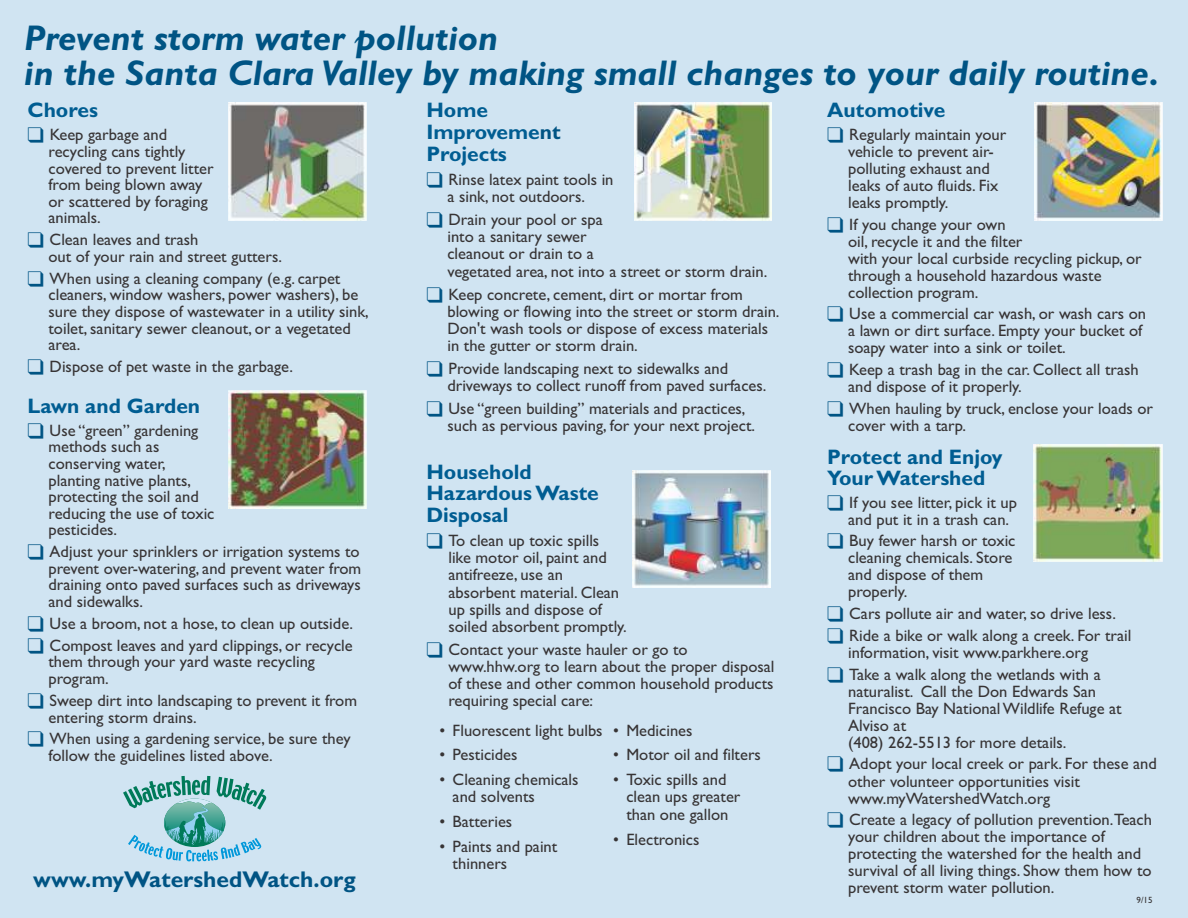
<style>
.page{position:relative;width:1188px;height:918px;background:#d0e4f2}
.page>*{position:absolute;margin:0;border:0;box-sizing:border-box;transform-origin:0 0}
.t1{font:italic 700 35.85px/35px "Gill Sans";color:#005484}
.t2{font:700 22.8px "Gill Sans";color:#005484}
.t3{font:700 21px/21.8px "Gill Sans";color:#005d92}
.t4{font:16.5px/17.1px "Gill Sans";color:#373435}
.t5{font:9px "Gill Sans";color:#373435}
.s1{color:#005484}
</style>
<div class="page">
<img style="left:633px;top:471px;width:137px;height:117px">
<img style="left:1034px;top:103px;width:129px;height:117px">
<img style="left:229px;top:391px;width:137px;height:117px">
<img style="left:1034px;top:444px;width:128px;height:118px">
<svg style="left:123px;top:776px;width:143px;height:85px"></svg>
<img style="left:634px;top:103px;width:138px;height:117px">
<img style="left:229px;top:103px;width:137px;height:117px">
<h1 class="t1" style="left:24px;top:24px;width:1137px">Prevent storm water pollution<br>in the Santa Clara Valley by making small changes to your daily routine.</h1>
<p class="t3" style="left:28px;top:102px;width:72px">Chores</p>
<p class="t4" style="left:48px;top:128px;width:167px;line-height:16.6px;text-indent:-21px"><span class="s1">❑</span> Keep garbage and recycling cans tightly covered to prevent litter from being blown away or scattered by foraging animals.</p>
<p class="t4" style="left:48px;top:233px;width:235px;line-height:16.6px;text-indent:-21px"><span class="s1">❑</span> Clean leaves and trash<br>out of your rain and street gutters.</p>
<p class="t4" style="left:48px;top:272px;width:322px;line-height:16.6px;text-indent:-21px"><span class="s1">❑</span> When using a cleaning company (e.g. carpet cleaners, window washers, power washers), be sure they dispose of wastewater in a utility sink, toilet, sanitary sewer cleanout, or a vegetated area.</p>
<p class="t4" style="left:28px;top:360px;width:267px"><span class="s1">❑</span> Dispose of pet waste in the garbage.</p>
<p class="t3" style="left:28px;top:397px;width:174px">Lawn and Garden</p>
<p class="t4" style="left:48px;top:424px;width:168px;line-height:16.6px;text-indent:-21px"><span class="s1">❑</span> Use “green” gardening methods such as conserving water, planting native plants, protecting the soil and reducing the use of toxic pesticides.</p>
<p class="t4" style="left:48px;top:545px;width:314px;line-height:16.6px;text-align:justify;text-indent:-21px"><span class="s1">❑</span> Adjust your sprinklers or irrigation systems to prevent over-watering, and prevent water from draining onto paved surfaces such as driveways and sidewalks.</p>
<p class="t4" style="left:28px;top:617px;width:327px"><span class="s1">❑</span> Use a broom, not a hose, to clean up outside.</p>
<p class="t4" style="left:48px;top:639px;width:306px;line-height:16.6px;text-indent:-21px"><span class="s1">❑</span> Compost leaves and yard clippings, or recycle them through your yard waste recycling program.</p>
<p class="t4" style="left:48px;top:694px;width:310px;line-height:16.6px;text-indent:-21px"><span class="s1">❑</span> Sweep dirt into landscaping to prevent it from entering storm drains.</p>
<p class="t4" style="left:48px;top:732px;width:304px;line-height:16.6px;text-indent:-21px"><span class="s1">❑</span> When using a gardening service, be sure they follow the guidelines listed above.</p>
<h2 class="t2" style="left:33px;top:871px;width:324px">www.myWatershedWatch.org</h2>
<p class="t3" style="left:426px;top:102px;width:136px">Home<br>Improveme<span class="s1">nt<br></span>Projects</p>
<p class="t4" style="left:426px;top:173px;width:189px;text-align:center"><span class="s1">❑</span> Rinse latex paint tools in a sink, not outdoors.</p>
<p class="t4" style="left:447px;top:213px;width:321px;text-indent:-21px"><span class="s1">❑</span> Drain your pool or spa<br>into a sanitary sewer<br>cleanout or drain to a<br>vegetated area, not into a street or storm drain.</p>
<p class="t4" style="left:447px;top:287px;width:334px;text-indent:-21px"><span class="s1">❑</span> Keep concrete, cement, dirt or mortar from blowing or flowing into the street or storm drain.<br>Don't wash tools or dispose of excess materials in the gutter or storm drain.</p>
<p class="t4" style="left:447px;top:362px;width:321px;text-indent:-21px"><span class="s1">❑</span> Provide landscaping next to sidewalks and driveways to collect runoff from paved surfaces.</p>
<p class="t4" style="left:447px;top:402px;width:309px;text-indent:-21px"><span class="s1">❑</span> Use “green building” materials and practices, such as pervious paving, for your next project.</p>
<p class="t3" style="left:426px;top:463px;width:174px">Household<br>Hazardous Waste<br>Disposal</p>
<p class="t4" style="left:448px;top:534px;width:180px;text-indent:-22px"><span class="s1">❑</span> To clean up toxic spills<br>like motor oil, paint and antifreeze, use an absorbent material. Clean up spills and dispose of soiled absorbent promptly.</p>
<p class="t4" style="left:448px;top:642px;width:328px;text-indent:-22px"><span class="s1">❑</span> Contact your waste hauler or go to www.hhw.org to learn about the proper disposal of these and other common household products requiring special care:</p>
<p class="t4" style="left:440px;top:723px;width:164px">• Fluorescent light bulbs</p>
<p class="t4" style="left:440px;top:748px;width:79px">• Pesticides</p>
<p class="t4" style="left:453px;top:772px;width:127px;line-height:17.5px;text-indent:-13px">• Cleaning chemicals and solvents</p>
<p class="t4" style="left:440px;top:815px;width:74px">• Batteries</p>
<p class="t4" style="left:453px;top:839px;width:106px;line-height:17.5px;text-indent:-13px">• Paints and paint thinners</p>
<p class="t4" style="left:613px;top:723px;width:81px">• Medicines</p>
<p class="t4" style="left:613px;top:748px;width:149px">• Motor oil and filters</p>
<p class="t4" style="left:626px;top:772px;width:116px;line-height:17.5px;text-indent:-13px">• Toxic spills and clean ups greater than one gallon</p>
<p class="t4" style="left:613px;top:832px;width:88px">• Electronics</p>
<p class="t3" style="left:827px;top:102px;width:120px">Automotive</p>
<p class="t4" style="left:848px;top:128px;width:160px;text-indent:-21px"><span class="s1">❑</span> Regularly maintain your vehicle to prevent air&shy;polluting exhaust and leaks of auto fluids. Fix leaks promptly.</p>
<p class="t4" style="left:848px;top:217px;width:295px;text-indent:-21px"><span class="s1">❑</span> If you change your own<br>oil, recycle it and the filter<br>with your local curbside recycling pickup, or through a household hazardous waste collection program.</p>
<p class="t4" style="left:848px;top:307px;width:300px;text-indent:-21px"><span class="s1">❑</span> Use a commercial car wash, or wash cars on a lawn or dirt surface. Empty your bucket of soapy water into a sink or toilet.</p>
<p class="t4" style="left:848px;top:363px;width:292px;text-indent:-21px"><span class="s1">❑</span> Keep a trash bag in the car. Collect all trash and dispose of it properly.</p>
<p class="t4" style="left:848px;top:401px;width:306px;text-indent:-21px"><span class="s1">❑</span> When hauling by truck, enclose your loads or cover with a tarp.</p>
<p class="t3" style="left:827px;top:449px;width:177px;line-height:20.5px">Protect and Enjoy<br>Your Watershed</p>
<p class="t4" style="left:848px;top:495px;width:170px;text-indent:-21px"><span class="s1">❑</span> If you see litter, pick it up and put it in a trash can.</p>
<p class="t4" style="left:848px;top:534px;width:169px;text-indent:-21px"><span class="s1">❑</span> Buy fewer harsh or toxic cleaning chemicals. Store and dispose of them properly.</p>
<p class="t4" style="left:827px;top:607px;width:290px"><span class="s1">❑</span> Cars pollute air and water, so drive less.</p>
<p class="t4" style="left:848px;top:629px;width:285px;text-indent:-21px"><span class="s1">❑</span> Ride a bike or walk along a creek. For trail information, visit www.parkhere.org</p>
<p class="t4" style="left:848px;top:667px;width:275px;text-indent:-21px"><span class="s1">❑</span> Take a walk along the wetlands with a naturalist. Call the Don Edwards San<br>Francisco Bay National Wildlife Refuge at<br>Alviso at<br>(408) 262-5513 for more details.</p>
<p class="t4" style="left:848px;top:757px;width:310px;text-indent:-21px"><span class="s1">❑</span> Adopt your local creek or park. For these and other volunteer opportunities visit www.myWatershedWatch.org</p>
<p class="t4" style="left:848px;top:813px;width:305px;text-indent:-21px"><span class="s1">❑</span> Create a legacy of pollution prevention.Teach your children about the importance of protecting the watershed for the health and survival of all living things. Show them how to prevent storm water pollution.</p>
<p class="t5" style="left:1137px;top:897px;width:18px">9/15</p>
</div>
